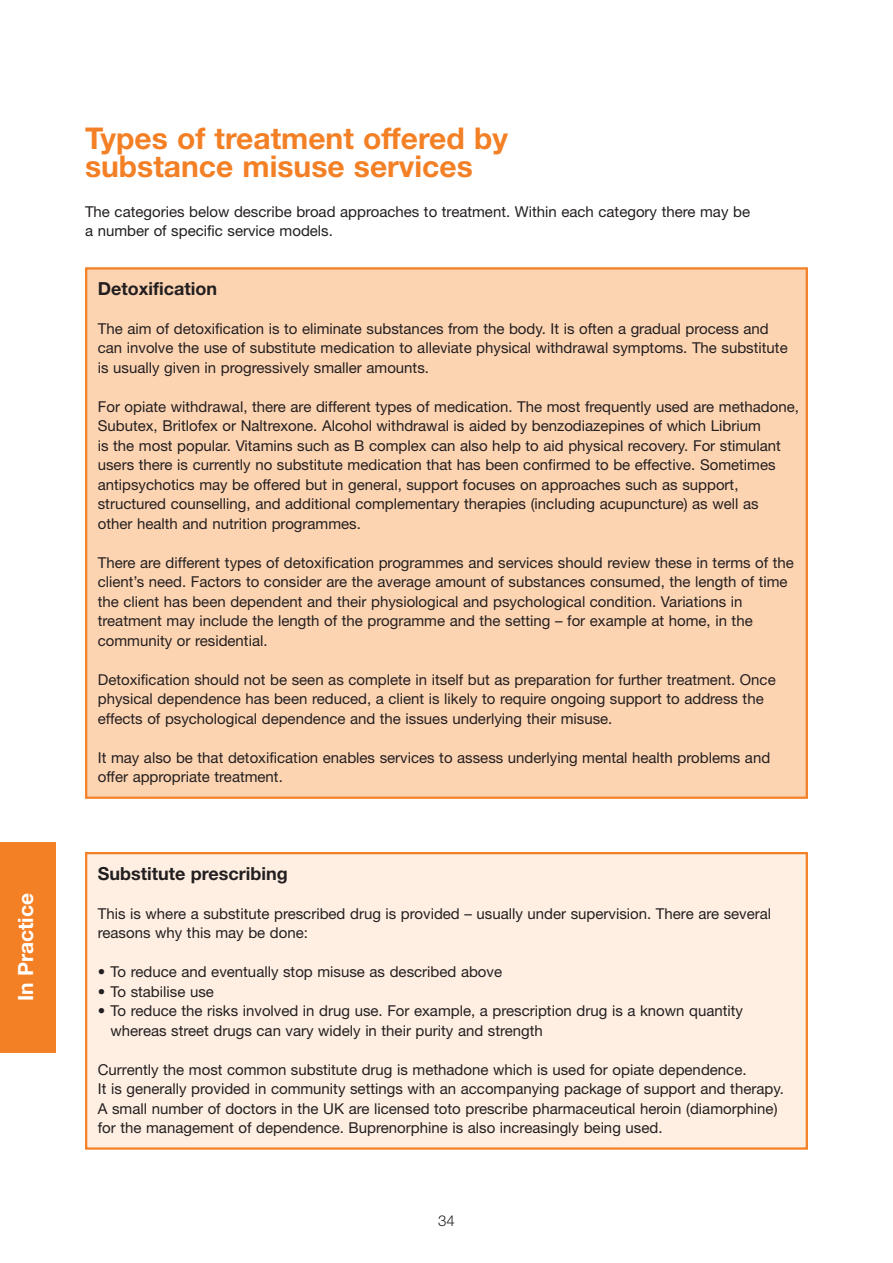
<style>
.page{position:relative;width:893px;height:1263px;background:#fff}
.page>*{position:absolute;margin:0;border:0;box-sizing:border-box;transform-origin:0 0}
.t1{font:700 30px/28.5px "Helvetica Neue";color:#f48026}
.t2{font:700 21px "Helvetica Neue";color:#fff}
.t3{font:700 18px "Helvetica Neue";color:#231f20}
.t4{font:15px/19.5px "Helvetica Neue";color:#231f20}
.t5{font:300 15px "Helvetica Neue";color:#231f20}
</style>
<div class="page">
<div style="left:86px;top:853px;width:721px;height:295px;background:#feefe2"></div>
<div style="left:85px;top:852px;width:723px;height:298px;border:2px solid #f48026"></div>
<div style="left:86px;top:268px;width:721px;height:530px;background:#fdd4b2"></div>
<div style="left:0;top:842px;width:55px;height:210px;background:#f48026"></div>
<h2 class="t2" style="left:18px;top:1001px;width:110px;rotate:-90deg">In Practice</h2>
<h1 class="t1" style="left:85px;top:127px;width:424px">Types of treatment offered by substance misuse services</h1>
<p class="t4" style="left:85px;top:203px;width:666px">The categories below describe broad approaches to treatment. Within each category there may be a number of specific service models.</p>
<p class="t3" style="left:98px;top:282px;width:121px">Detoxification</p>
<p class="t4" style="left:98px;top:320px;width:691px">The aim of detoxification is to eliminate substances from the body. It is often a gradual process and can involve the use of substitute medication to alleviate physical withdrawal symptoms. The substitute is usually given in progressively smaller amounts.</p>
<p class="t4" style="left:98px;top:398px;width:703px">For opiate withdrawal, there are different types of medication. The most frequently used are methadone, Subutex, Britlofex or Naltrexone. Alcohol withdrawal is aided by benzodiazepines of which Librium<br>is the most popular. Vitamins such as B complex can also help to aid physical recovery. For stimulant users there is currently no substitute medication that has been confirmed to be effective. Sometimes antipsychotics may be offered but in general, support focuses on approaches such as support, structured counselling, and additional complementary therapies (including acupuncture) as well as<br>other health and nutrition programmes.</p>
<p class="t4" style="left:98px;top:554px;width:698px">There are different types of detoxification programmes and services should review these in terms of the client’s need. Factors to consider are the average amount of substances consumed, the length of time the client has been dependent and their physiological and psychological condition. Variations in treatment may include the length of the programme and the setting – for example at home, in the community or residential.</p>
<p class="t4" style="left:98px;top:671px;width:679px">Detoxification should not be seen as complete in itself but as preparation for further treatment. Once physical dependence has been reduced, a client is likely to require ongoing support to address the effects of psychological dependence and the issues underlying their misuse.</p>
<p class="t4" style="left:98px;top:749px;width:674px">It may also be that detoxification enables services to assess underlying mental health problems and offer appropriate treatment.</p>
<p class="t3" style="left:98px;top:867px;width:192px">Substitute prescribing</p>
<p class="t4" style="left:98px;top:905px;width:675px">This is where a substitute prescribed drug is provided – usually under supervision. There are several reasons why this may be done:</p>
<p class="t4" style="left:98px;top:963px;width:406px">• To reduce and eventually stop misuse as described above</p>
<p class="t4" style="left:98px;top:983px;width:118px">• To stabilise use</p>
<p class="t4" style="left:111px;top:1002px;width:634px;text-indent:-13px">• To reduce the risks involved in drug use. For example, a prescription drug is a known quantity whereas street drugs can vary widely in their purity and strength</p>
<p class="t4" style="left:98px;top:1061px;width:688px">Currently the most common substitute drug is methadone which is used for opiate dependence.<br>It is generally provided in community settings with an accompanying package of support and therapy.<br>A small number of doctors in the UK are licensed toto prescribe pharmaceutical heroin (diamorphine) for the management of dependence. Buprenorphine is also increasingly being used.</p>
<p class="t5" style="left:438px;top:1216px;width:18px">34</p>
</div>
